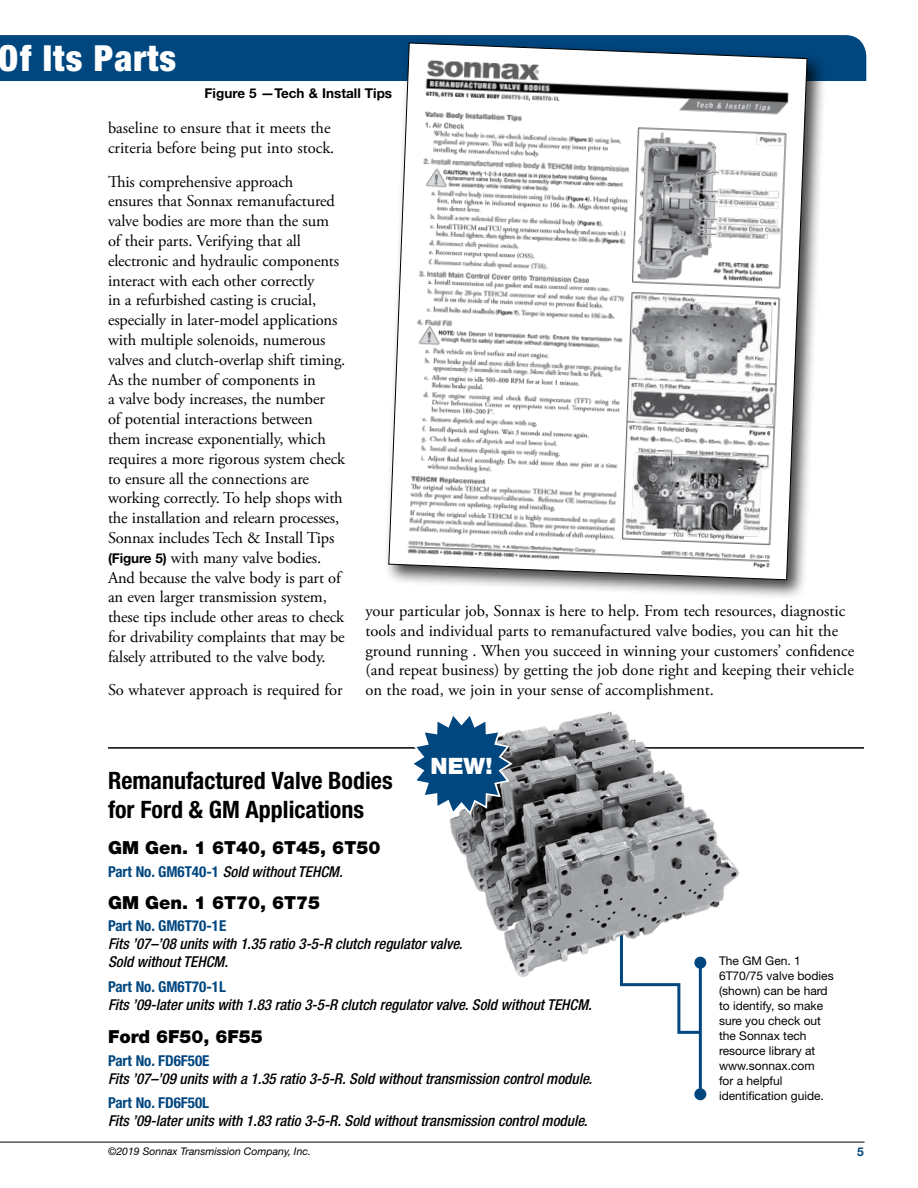
<style>
.page{position:relative;width:918px;height:1188px;background:#fff}
.page>*{position:absolute;margin:0;border:0;box-sizing:border-box;transform-origin:0 0}
.t1{font:900 condensed 36px "Helvetica Neue LT Std";letter-spacing:.03em;color:#fff}
.t2{font:700 condensed 24px/28.8px "Helvetica Neue LT Std";color:#000}
.t3{font:900 22.65px "Helvetica Neue LT Std";color:#fff}
.t4{font:900 18px "Helvetica Neue LT Std";color:#000}
.t5{font:16.5px/19.8px "Adobe Garamond Pro";letter-spacing:-.01em;color:#000}
.t6{font:italic 500 condensed 15px/18px "Helvetica Neue LT Std";color:#000}
.t7{font:700 condensed 15px "Helvetica Neue LT Std";color:#00467f}
.t8{font:700 13.5px "Helvetica Neue LT Std";color:#000}
.t9{font:12px/15px "Helvetica Neue LT Std";color:#000}
.t10{font:700 12px "Helvetica Neue LT Std";color:#00467f}
.t11{font:italic 10.5px "Helvetica Neue LT Std";color:#000}
.s1{font-family:"Helvetica Neue LT Std";font-weight:700;font-size:13.5px}
.s2{font-weight:700;font-style:normal;color:#00467f}
</style>
<div class="page">
<hr style="left:0;top:1142px;width:864px;height:1px;background:#000">
<div style="left:0;top:35px;width:866px;height:46px;background:#00467f"></div>
<hr style="left:699px;top:963px;width:3px;height:131px;background:#00467f">
<div style="left:694px;top:1088px;width:12px;height:12px;background:#00467f;border-radius:50%"></div>
<svg style="left:677px;top:988px;width:25px;height:47px"></svg>
<hr style="left:108px;top:747px;width:756px;height:2px;background:#000">
<img style="left:449px;top:711px;width:312px;height:277px">
<div style="left:383px;top:38px;width:444px;height:562px;background:#000;opacity:.75"></div>
<svg style="left:388px;top:42px;width:420px;height:539px"></svg>
<svg style="left:409px;top:711px;width:105px;height:106px"></svg>
<h1 class="t1" style="left:-1px;top:36px;width:179px">Of Its Parts</h1>
<p class="t8" style="left:205px;top:85px;width:189px">Figure 5 —Tech &amp; Install Tips</p>
<p class="t5" style="left:108px;top:119px;width:228px">baseline to ensure that it meets the criteria before being put into stock.</p>
<p class="t5" style="left:108px;top:172px;width:239px">This comprehensive approach<br>ensures that Sonnax remanufactured valve bodies are more than the sum of their parts. Verifying that all electronic and hydraulic components interact with each other correctly<br>in a refurbished casting is crucial, especially in later-model applications with multiple solenoids, numerous valves and clutch-overlap shift timing.<br>As the number of components in<br>a valve body increases, the number<br>of potential interactions between them increase exponentially, which requires a more rigorous system check to ensure all the connections are working correctly. To help shops with the installation and relearn processes, Sonnax includes Tech &amp; Install Tips <span class="s1">(Figure 5)</span> with many valve bodies.<br>And because the valve body is part of an even larger transmission system, these tips include other areas to check for drivability complaints that may be falsely attributed to the valve body.</p>
<p class="t5" style="left:108px;top:681px;width:236px">So whatever approach is required for</p>
<p class="t5" style="left:365px;top:601px;width:491px">your particular job, Sonnax is here to help. From tech resources, diagnostic tools and individual parts to remanufactured valve bodies, you can hit the ground running . When you succeed in winning your customers’ confidence (and repeat business) by getting the job done right and keeping their vehicle on the road, we join in your sense of accomplishment.</p>
<h2 class="t2" style="left:108px;top:766px;width:286px">Remanufactured Valve Bodies for Ford &amp; GM Applications</h2>
<h3 class="t3" style="left:431px;top:752px;width:63px">NEW!</h3>
<p class="t4" style="left:108px;top:837px;width:274px">GM Gen. 1 6T40, 6T45, 6T50</p>
<p class="t6" style="left:108px;top:863px;width:236px"><span class="s2">Part No. GM6T40-1</span> Sold without TEHCM.</p>
<p class="t4" style="left:108px;top:892px;width:214px">GM Gen. 1 6T70, 6T75</p>
<p class="t7" style="left:108px;top:917px;width:120px">Part No. GM6T70-1E</p>
<p class="t6" style="left:108px;top:935px;width:356px">Fits ’07–’08 units with 1.35 ratio 3-5-R clutch regulator valve.<br>Sold without TEHCM.</p>
<p class="t7" style="left:108px;top:978px;width:120px">Part No. GM6T70-1L</p>
<p class="t6" style="left:108px;top:996px;width:485px">Fits ’09-later units with 1.83 ratio 3-5-R clutch regulator valve. Sold without TEHCM.</p>
<p class="t4" style="left:108px;top:1026px;width:156px">Ford 6F50, 6F55</p>
<p class="t7" style="left:108px;top:1052px;width:103px">Part No. FD6F50E</p>
<p class="t6" style="left:108px;top:1070px;width:486px">Fits ’07–’09 units with a 1.35 ratio 3-5-R. Sold without transmission control module.</p>
<p class="t7" style="left:108px;top:1094px;width:103px">Part No. FD6F50L</p>
<p class="t6" style="left:108px;top:1112px;width:481px">Fits ’09-later units with 1.83 ratio 3-5-R. Sold without transmission control module.</p>
<p class="t9" style="left:719px;top:953px;width:116px">The GM Gen. 1<br>6T70/75 valve bodies (shown) can be hard to identify, so make sure you check out the Sonnax tech resource library at www.sonnax.com<br>for a helpful identification guide.</p>
<p class="t11" style="left:108px;top:1145px;width:205px">©2019 Sonnax Transmission Company, Inc.</p>
<p class="t10" style="left:857px;top:1144px;width:8px">5</p>
</div>
